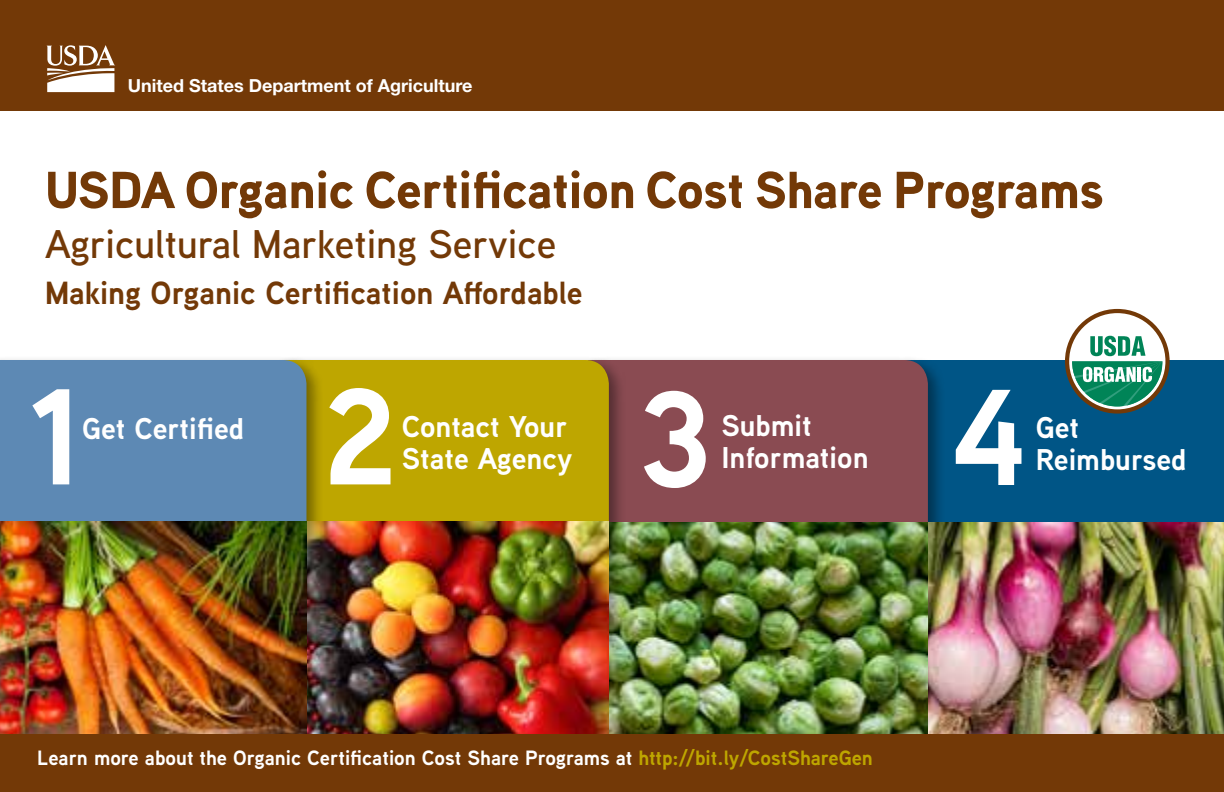
<style>
.page{position:relative;width:1224px;height:792px;background:#fff}
.page>*{position:absolute;margin:0;border:0;box-sizing:border-box;transform-origin:0 0}
.t1{font:700 136.4px "Aaux Next";color:#fff}
.t2{font:900 52px "Aaux Next";letter-spacing:-.01em;color:#733907}
.t3{font:600 40px "Aaux Next";color:#733907}
.t4{font:700 32px "Aaux Next";color:#733907}
.t5{font:700 30px/32px "Aaux Next";color:#fff}
.t6{font:700 20.6px "Aaux Next";color:#fff}
.t7{font:700 18px "Helvetica Neue LT Std";color:#fff}
.s1{color:#bea600}
</style>
<div class="page">
<div style="left:883px;top:360px;width:341px;height:282px;background:#005586"></div>
<div style="left:583px;top:356px;width:362px;height:304px;background:#000;opacity:.4"></div>
<div style="left:626px;top:360px;width:302px;height:163px;background:#8a4b52"></div>
<div style="left:0;top:0;width:1224px;height:111px;background:#733907"></div>
<svg style="left:47px;top:45px;width:68px;height:47px"></svg>
<img style="left:928px;top:523px;width:296px;height:211px">
<img style="left:609px;top:523px;width:319px;height:211px">
<svg style="left:1067px;top:311px;width:101px;height:100px"></svg>
<div style="left:1065px;top:309px;width:105px;height:105px;border:4px solid #733907;border-radius:50%"></div>
<svg style="left:1072px;top:336px;width:91px;height:70px"></svg>
<div style="left:274px;top:356px;width:352px;height:302px;background:#000;opacity:.4"></div>
<div style="left:323px;top:360px;width:286px;height:162px;background:#bea600"></div>
<img style="left:306px;top:522px;width:303px;height:212px">
<div style="left:0;top:356px;width:323px;height:300px;background:#000;opacity:.4"></div>
<div style="left:0;top:360px;width:306px;height:162px;background:#5d89b4"></div>
<img style="left:0;top:522px;width:306px;height:212px">
<div style="left:0;top:734px;width:1224px;height:58px;background:#733907"></div>
<p class="t7" style="left:128px;top:75px;width:346px">United States Department of Agriculture</p>
<h2 class="t2" style="left:45px;top:153px;width:1060px">USDA Organic Certification Cost Share Programs</h2>
<h3 class="t3" style="left:45px;top:216px;width:513px">Agricultural Marketing Service</h3>
<h3 class="t4" style="left:45px;top:270px;width:539px">Making Organic Certification Affordable</h3>
<h1 class="t1" style="left:29px;top:341px;width:56px">1</h1>
<h1 class="t1" style="left:322px;top:341px;width:77px">2</h1>
<h3 class="t5" style="left:82px;top:412px;width:164px">Get Certified</h3>
<h3 class="t5" style="left:402px;top:410px;width:172px">Contact Your<br>State Agency</h3>
<h1 class="t1" style="left:638px;top:343px;width:76px">3</h1>
<h1 class="t1" style="left:951px;top:341px;width:77px">4</h1>
<h3 class="t5" style="left:721px;top:409px;width:149px">Submit<br>Information</h3>
<h3 class="t5" style="left:1036px;top:411px;width:45px">Get</h3>
<h3 class="t5" style="left:1036px;top:443px;width:152px">Reimbursed</h3>
<p class="t6" style="left:37px;top:744px;width:837px">Learn more about the Organic Certification Cost Share Programs at <span class="s1">http://bit.ly/CostShareGen</span></p>
</div>
